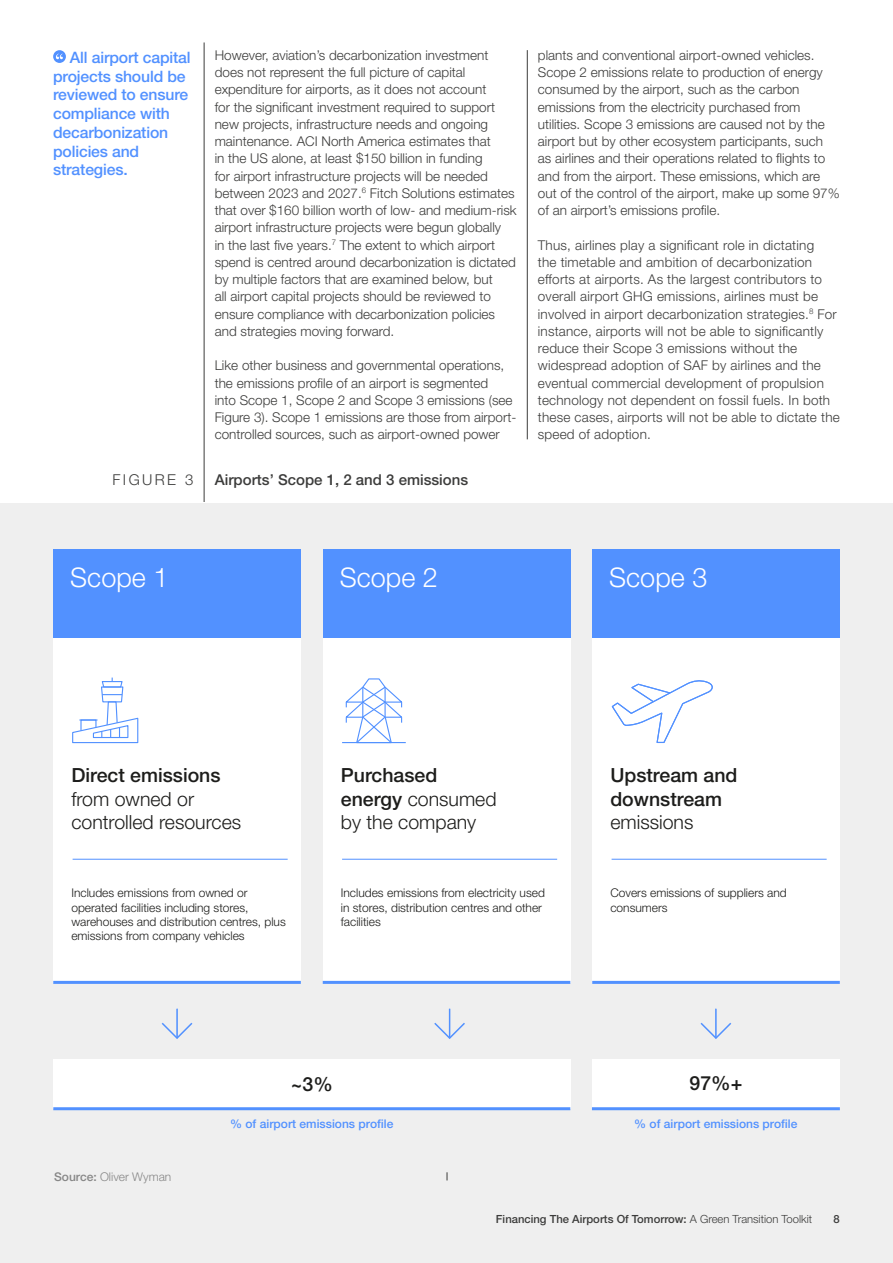
<style>
.page{position:relative;width:893px;height:1263px;background:#fff}
.page>*{position:absolute;margin:0;border:0;box-sizing:border-box;transform-origin:0 0}
.t1{font:300 27px "Helvetica Neue LT Pro";color:#fff}
.t2{font:300 19.5px/23.4px "Helvetica Neue LT Pro";color:#1d1d1b}
.t3{font:500 19.5px/23.4px "Helvetica Neue LT Pro";color:#1d1d1b}
.t4{font:500 15.75px/18.8px "Helvetica Neue LT Pro";letter-spacing:-.01em;color:#5291ff}
.t5{font:500 15px "Helvetica Neue LT Pro";color:#3c3c3b}
.t6{font:300 15px "Helvetica Neue LT Pro";letter-spacing:.16em;color:#3c3c3b}
.t7{font:300 13.5px/17.2px "Helvetica Neue LT Pro";color:#3c3c3b}
.t8{font:300 12px/14.4px "Helvetica Neue LT Pro";color:#1d1d1b}
.t9{font:500 12px "Helvetica Neue LT Pro";color:#5291ff}
.t10{font:300 12px "Helvetica Neue LT Pro";color:#878787}
.t11{font:500 11.25px "Helvetica Neue LT Pro";color:#3c3c3b}
.s1{font-weight:500}
.s2{font-weight:300}
</style>
<div class="page">
<hr style="left:204px;top:42px;width:1px;height:986px;background:#3c3c3b">
<hr style="left:527px;top:50px;width:1px;height:389px;background:#3c3c3b">
<div style="left:53px;top:50px;width:13px;height:13px;background:#5291ff;border-radius:50%"></div>
<svg style="left:56px;top:54px;width:7px;height:5px"></svg>
<div style="left:0;top:502px;width:893px;height:761px;background:#efefef"></div>
<div style="left:53px;top:638px;width:248px;height:344px;background:#fff"></div>
<hr style="left:73px;top:859px;width:215px;height:1px;background:#5291ff">
<hr style="left:53px;top:981px;width:248px;height:3px;background:#5291ff">
<div style="left:53px;top:549px;width:248px;height:89px;background:#5291ff"></div>
<div style="left:323px;top:638px;width:247px;height:344px;background:#fff"></div>
<hr style="left:342px;top:859px;width:215px;height:1px;background:#5291ff">
<hr style="left:323px;top:981px;width:247px;height:3px;background:#5291ff">
<div style="left:323px;top:549px;width:247px;height:89px;background:#5291ff"></div>
<div style="left:592px;top:638px;width:248px;height:344px;background:#fff"></div>
<hr style="left:612px;top:859px;width:215px;height:1px;background:#5291ff">
<hr style="left:592px;top:981px;width:248px;height:3px;background:#5291ff">
<div style="left:592px;top:549px;width:248px;height:89px;background:#5291ff"></div>
<hr style="left:176px;top:1009px;width:2px;height:29px;background:#5291ff">
<svg style="left:161px;top:1021px;width:32px;height:18px"></svg>
<svg style="left:434px;top:1009px;width:31px;height:30px"></svg>
<hr style="left:715px;top:1009px;width:2px;height:29px;background:#5291ff">
<svg style="left:700px;top:1021px;width:32px;height:18px"></svg>
<div style="left:53px;top:1059px;width:517px;height:50px;background:#fff"></div>
<hr style="left:53px;top:1107px;width:517px;height:3px;background:#5291ff">
<div style="left:592px;top:1059px;width:248px;height:50px;background:#fff"></div>
<hr style="left:592px;top:1107px;width:248px;height:3px;background:#5291ff">
<hr style="left:342px;top:742px;width:64px;height:1px;background:#5291ff">
<svg style="left:343px;top:678px;width:61px;height:66px"></svg>
<svg style="left:611px;top:680px;width:102px;height:63px"></svg>
<svg style="left:72px;top:677px;width:67px;height:67px"></svg>
<p class="t4" style="left:53px;top:48px;width:139px;text-indent:17px">All airport capital projects should be reviewed to ensure compliance with decarbonization policies and strategies.</p>
<p class="t7" style="left:215px;top:46px;width:303px">However, aviation’s decarbonization investment does not represent the full picture of capital expenditure for airports, as it does not account<br>for the significant investment required to support new projects, infrastructure needs and ongoing maintenance. ACI North America estimates that<br>in the US alone, at least $150 billion in funding<br>for airport infrastructure projects will be needed between 2023 and 2027.<sup>6</sup> Fitch Solutions estimates that over $160 billion worth of low- and medium-risk airport infrastructure projects were begun globally<br>in the last five years.<sup>7</sup> The extent to which airport spend is centred around decarbonization is dictated by multiple factors that are examined below, but<br>all airport capital projects should be reviewed to ensure compliance with decarbonization policies and strategies moving forward.</p>
<p class="t7" style="left:215px;top:357px;width:303px">Like other business and governmental operations, the emissions profile of an airport is segmented<br>into Scope 1, Scope 2 and Scope 3 emissions (see Figure 3). Scope 1 emissions are those from airport&shy;controlled sources, such as airport-owned power</p>
<p class="t6" style="left:112px;top:470px;width:82px">FIGURE 3</p>
<p class="t5" style="left:215px;top:470px;width:255px">Airports’ Scope 1, 2 and 3 emissions</p>
<p class="t7" style="left:538px;top:46px;width:303px">plants and conventional airport-owned vehicles.<br>Scope 2 emissions relate to production of energy consumed by the airport, such as the carbon emissions from the electricity purchased from utilities. Scope 3 emissions are caused not by the airport but by other ecosystem participants, such as airlines and their operations related to flights to and from the airport. These emissions, which are out of the control of the airport, make up some 97% of an airport’s emissions profile.</p>
<p class="t7" style="left:538px;top:236px;width:303px">Thus, airlines play a significant role in dictating<br>the timetable and ambition of decarbonization efforts at airports. As the largest contributors to overall airport GHG emissions, airlines must be involved in airport decarbonization strategies.<sup>8</sup> For instance, airports will not be able to significantly reduce their Scope 3 emissions without the widespread adoption of SAF by airlines and the eventual commercial development of propulsion technology not dependent on fossil fuels. In both these cases, airports will not be able to dictate the speed of adoption.</p>
<h1 class="t1" style="left:70px;top:561px;width:100px">Scope 1</h1>
<h1 class="t1" style="left:340px;top:561px;width:100px">Scope 2</h1>
<h1 class="t1" style="left:609px;top:561px;width:100px">Scope 3</h1>
<h2 class="t3" style="left:71px;top:763px;width:151px">Direct emissions</h2>
<h2 class="t2" style="left:71px;top:787px;width:171px">from owned or controlled resources</h2>
<h2 class="t2" style="left:341px;top:763px;width:157px"><span class="s1">Purchased energy</span> consumed by the company</h2>
<h2 class="t3" style="left:610px;top:763px;width:129px">Upstream and downstream</h2>
<h2 class="t2" style="left:610px;top:810px;width:85px">emissions</h2>
<p class="t8" style="left:71px;top:885px;width:216px">Includes emissions from owned or operated facilities including stores, warehouses and distribution centres, plus emissions from company vehicles</p>
<p class="t8" style="left:341px;top:885px;width:206px">Includes emissions from electricity used in stores, distribution centres and other facilities</p>
<p class="t8" style="left:610px;top:885px;width:178px">Covers emissions of suppliers and consumers</p>
<h2 class="t3" style="left:291px;top:1072px;width:44px">~3%</h2>
<h2 class="t3" style="left:690px;top:1071px;width:54px">97%+</h2>
<p class="t10" style="left:54px;top:1169px;width:119px"><span class="s1">Source:</span> Oliver Wyman</p>
<p class="t9" style="left:230px;top:1116px;width:165px">% of airport emissions profile</p>
<p class="t9" style="left:634px;top:1116px;width:165px">% of airport emissions profile</p>
<p class="t11" style="left:496px;top:1212px;width:318px">Financing The Airports Of Tomorrow: <span class="s2">A Green Transition Toolkit</span></p>
<p class="t11" style="left:834px;top:1212px;width:8px">8</p>
</div>
